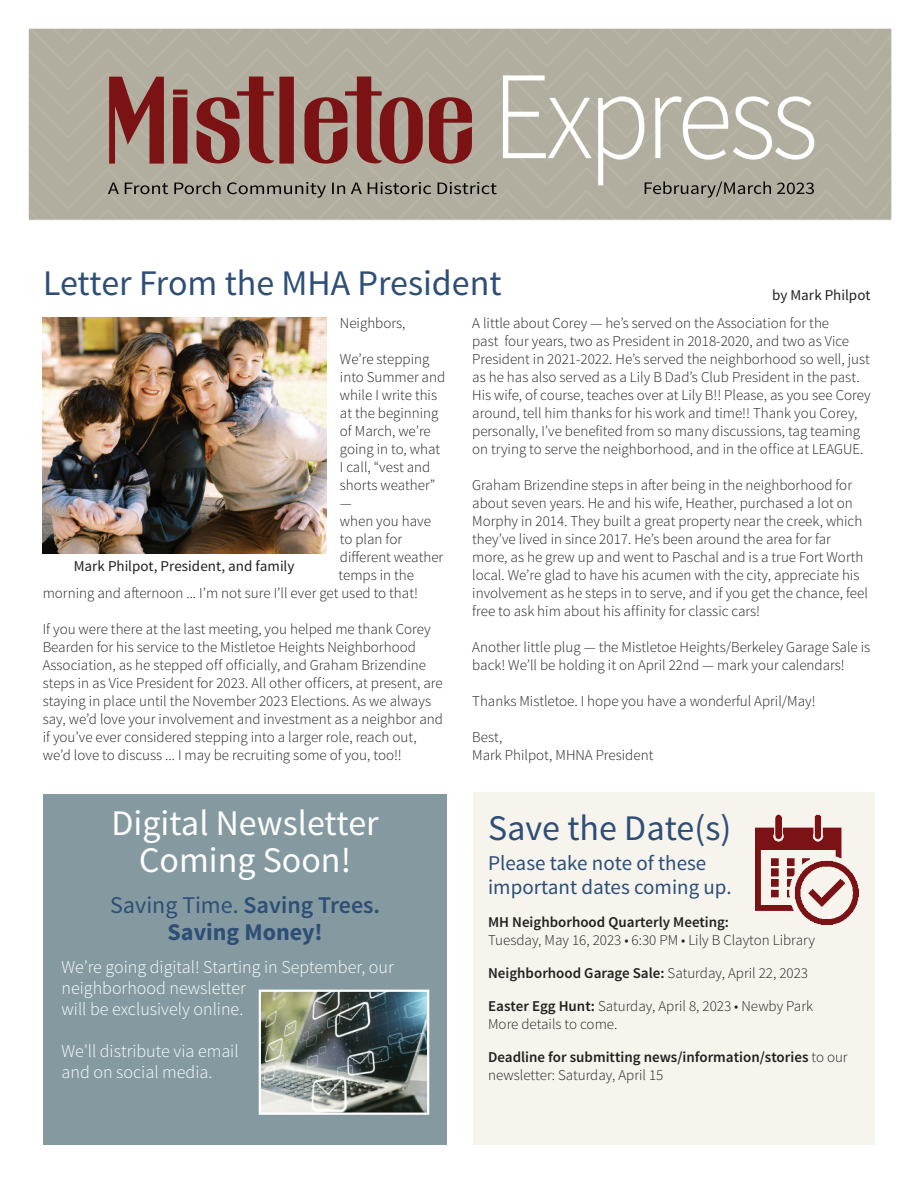
<style>
.page{position:relative;width:918px;height:1188px;background:#fff}
.page>*{position:absolute;margin:0;border:0;box-sizing:border-box;transform-origin:0 0}
.t1{font:36px "Source Sans Pro";color:#2d4e76}
.t2{font:36px/37.5px "Source Sans Pro";color:#fff;text-align:center}
.t3{font:600 24px/27px "Source Sans Pro";color:#2d4e76;text-align:center}
.t4{font:21px/24px "Source Sans Pro";color:#2d4e76}
.t5{font:300 18px/21px "Source Sans Pro";color:#fff}
.t6{font:300 15px/18px "Source Sans Pro";color:#231f20}
.t7{font:600 15px/18px "Source Sans Pro";color:#231f20}
.t8{font:15px "Source Sans Pro";color:#231f20}
.s1{font-weight:400}
.s2{font-weight:700}
.s3{font-weight:300}
.s4{font-weight:600}
</style>
<div class="page">
<img style="left:28px;top:28px;width:864px;height:193px">
<img style="left:43px;top:318px;width:283px;height:235px">
<div style="left:473px;top:793px;width:402px;height:352px;background:#f6f4ed"></div>
<div style="left:43px;top:794px;width:404px;height:351px;background:#849aa0"></div>
<img style="left:756px;top:815px;width:103px;height:109px">
<img style="left:262px;top:993px;width:164px;height:119px">
<div style="left:259px;top:990px;width:170px;height:125px;border:2px solid #fff"></div>
<h1 class="t1" style="left:43px;top:261px;width:460px">Letter From the MHA President</h1>
<p class="t8" style="left:772px;top:285px;width:100px">by Mark Philpot</p>
<p class="t6" style="left:340px;top:314px;width:67px">Neighbors,</p>
<p class="t6" style="left:340px;top:350px;width:91px">We’re stepping</p>
<p class="t6" style="left:340px;top:368px;width:107px">into Summer and</p>
<p class="t6" style="left:340px;top:386px;width:99px">while I write this</p>
<p class="t6" style="left:340px;top:404px;width:100px">at the beginning</p>
<p class="t6" style="left:340px;top:422px;width:92px">of March, we’re</p>
<p class="t6" style="left:340px;top:440px;width:102px">going in to, what</p>
<p class="t6" style="left:340px;top:458px;width:92px">I call, “vest and</p>
<p class="t6" style="left:340px;top:476px;width:97px">shorts weather”</p>
<p class="t6" style="left:340px;top:494px;width:13px">—</p>
<p class="t6" style="left:340px;top:512px;width:93px">when you have</p>
<p class="t6" style="left:340px;top:530px;width:64px">to plan for</p>
<p class="t6" style="left:340px;top:548px;width:105px">different weather</p>
<p class="t6" style="left:339px;top:566px;width:77px">temps in the</p>
<p class="t6" style="left:43px;top:584px;width:377px">morning and afternoon ... I’m not sure I’ll ever get used to that!</p>
<p class="t6" style="left:43px;top:620px;width:402px">If you were there at the last meeting, you helped me thank Corey Bearden for his service to the Mistletoe Heights Neighborhood Association, as he stepped off officially, and Graham Brizendine steps in as Vice President for 2023. All other officers, at present, are staying in place until the November 2023 Elections. As we always say, we’d love your involvement and investment as a neighbor and if you’ve ever considered stepping into a larger role, reach out, we’d love to discuss ... I may be recruiting some of you, too!!</p>
<p class="t8" style="left:74px;top:557px;width:222px">Mark Philpot, President, and family</p>
<h1 class="t2" style="left:112px;top:805px;width:269px">Digital Newsletter<br>Coming Soon!</h1>
<h2 class="t3" style="left:110px;top:892px;width:271px"><span class="s1">Saving Time.</span> Saving Trees.<br><span class="s2">Saving Money!</span></h2>
<p class="t5" style="left:62px;top:957px;width:334px">We’re going digital! Starting in September, our neighborhood newsletter<br>will be exclusively online.</p>
<p class="t5" style="left:62px;top:1041px;width:179px">We’ll distribute via email and on social media.</p>
<p class="t6" style="left:472px;top:314px;width:400px">A little about Corey — he’s served on the Association for the<br>past four years, two as President in 2018-2020, and two as Vice President in 2021-2022. He’s served the neighborhood so well, just as he has also served as a Lily B Dad’s Club President in the past.<br>His wife, of course, teaches over at Lily B!! Please, as you see Corey around, tell him thanks for his work and time!! Thank you Corey, personally, I’ve benefited from so many discussions, tag teaming on trying to serve the neighborhood, and in the office at LEAGUE.</p>
<p class="t6" style="left:472px;top:476px;width:397px">Graham Brizendine steps in after being in the neighborhood for about seven years. He and his wife, Heather, purchased a lot on Morphy in 2014. They built a great property near the creek, which they’ve lived in since 2017. He’s been around the area for far more, as he grew up and went to Paschal and is a true Fort Worth local. We’re glad to have his acumen with the city, appreciate his involvement as he steps in to serve, and if you get the chance, feel free to ask him about his affinity for classic cars!</p>
<p class="t6" style="left:472px;top:638px;width:400px">Another little plug — the Mistletoe Heights/Berkeley Garage Sale is back! We’ll be holding it on April 22nd — mark your calendars!</p>
<p class="t6" style="left:472px;top:692px;width:345px">Thanks Mistletoe. I hope you have a wonderful April/May!</p>
<p class="t6" style="left:472px;top:728px;width:183px">Best,<br>Mark Philpot, MHNA President</p>
<h1 class="t1" style="left:488px;top:806px;width:245px">Save the Date(s)</h1>
<h3 class="t4" style="left:488px;top:851px;width:245px">Please take note of these important dates coming up.</h3>
<p class="t7" style="left:488px;top:913px;width:242px">MH Neighborhood Quarterly Meeting:</p>
<p class="t6" style="left:488px;top:931px;width:328px">Tuesday, May 16, 2023 • 6:30 PM • Lily B Clayton Library</p>
<p class="t7" style="left:488px;top:964px;width:321px">Neighborhood Garage Sale: <span class="s3">Saturday, April 22, 2023</span></p>
<p class="t6" style="left:488px;top:997px;width:326px"><span class="s4">Easter Egg Hunt:</span> Saturday, April 8, 2023 • Newby Park<br>More details to come.</p>
<p class="t7" style="left:488px;top:1048px;width:361px">Deadline for submitting news/information/stories <span class="s3">to our newsletter: Saturday, April 15</span></p>
</div>
